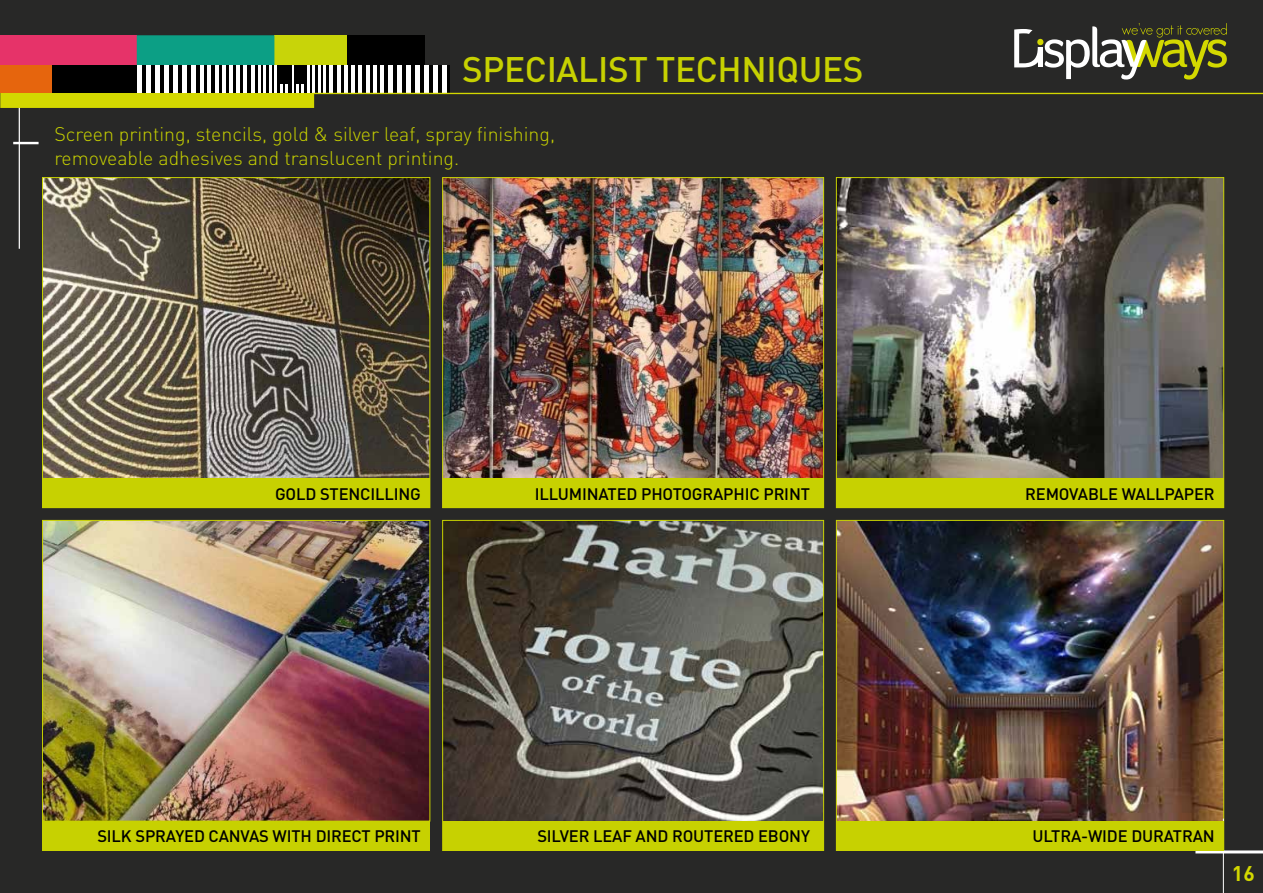
<style>
.page{position:relative;width:1263px;height:893px;background:#282827}
.page>*{position:absolute;margin:0;border:0;box-sizing:border-box;transform-origin:0 0}
.t1{font:500 35.1px "DIN Pro";letter-spacing:-.01em;color:#c7d101}
.t2{font:700 21px "DIN";color:#d3d800}
.t3{font:300 19.5px/23.4px "DIN";color:#c7d101}
.t4{font:500 16.5px "DIN Pro";letter-spacing:-.01em;color:#000}
</style>
<div class="page">
<hr style="left:13px;top:142px;width:26px;height:2px;background:#fff">
<hr style="left:19px;top:106px;width:1px;height:143px;background:#fff">
<div style="left:0;top:92px;width:314px;height:16px;background:#d3d800"></div>
<div style="left:0;top:35px;width:137px;height:30px;background:#e63369"></div>
<div style="left:0;top:65px;width:53px;height:28px;background:#e6650d"></div>
<div style="left:52px;top:65px;width:87px;height:28px;background:#000"></div>
<svg style="left:137px;top:35px;width:312px;height:58px;background:#5d8062"></svg>
<hr style="left:312px;top:93px;width:951px;height:1px;background:#d3d800">
<svg style="left:1014px;top:23px;width:213px;height:57px"></svg>
<img style="left:44px;top:179px;width:384px;height:299px">
<img style="left:44px;top:522px;width:384px;height:297px">
<div style="left:42px;top:520px;width:388px;height:301px;border:1px solid #c7d101"></div>
<img style="left:444px;top:179px;width:378px;height:299px">
<img style="left:444px;top:522px;width:378px;height:299px">
<img style="left:838px;top:179px;width:384px;height:299px">
<img style="left:838px;top:522px;width:384px;height:299px">
<hr style="left:1195px;top:850px;width:68px;height:3px;background:#fff">
<hr style="left:1223px;top:819px;width:1px;height:74px;background:#fff">
<div style="left:43px;top:478px;width:387px;height:30px;background:#c7d101"></div>
<div style="left:443px;top:478px;width:381px;height:30px;background:#c7d101"></div>
<div style="left:836px;top:478px;width:388px;height:30px;background:#c7d101"></div>
<div style="left:836px;top:821px;width:388px;height:29px;background:#c7d101"></div>
<div style="left:43px;top:821px;width:387px;height:29px;background:#c7d101"></div>
<div style="left:443px;top:821px;width:381px;height:29px;background:#c7d101"></div>
<h1 class="t1" style="left:462px;top:46px;width:403px">SPECIALIST TECHNIQUES</h1>
<p class="t3" style="left:54px;top:122px;width:502px">Screen printing, stencils, gold &amp; silver leaf, spray finishing, removeable adhesives and translucent printing.</p>
<p class="t4" style="left:275px;top:482px;width:147px">GOLD STENCILLING</p>
<p class="t4" style="left:535px;top:482px;width:277px">ILLUMINATED PHOTOGRAPHIC PRINT</p>
<p class="t4" style="left:1025px;top:482px;width:191px">REMOVABLE WALLPAPER</p>
<p class="t4" style="left:97px;top:825px;width:325px">SILK SPRAYED CANVAS WITH DIRECT PRINT</p>
<p class="t4" style="left:537px;top:825px;width:274px">SILVER LEAF AND ROUTERED EBONY</p>
<p class="t4" style="left:1032px;top:825px;width:184px">ULTRA-WIDE DURATRAN</p>
<p class="t2" style="left:1232px;top:860px;width:24px">16</p>
</div>
